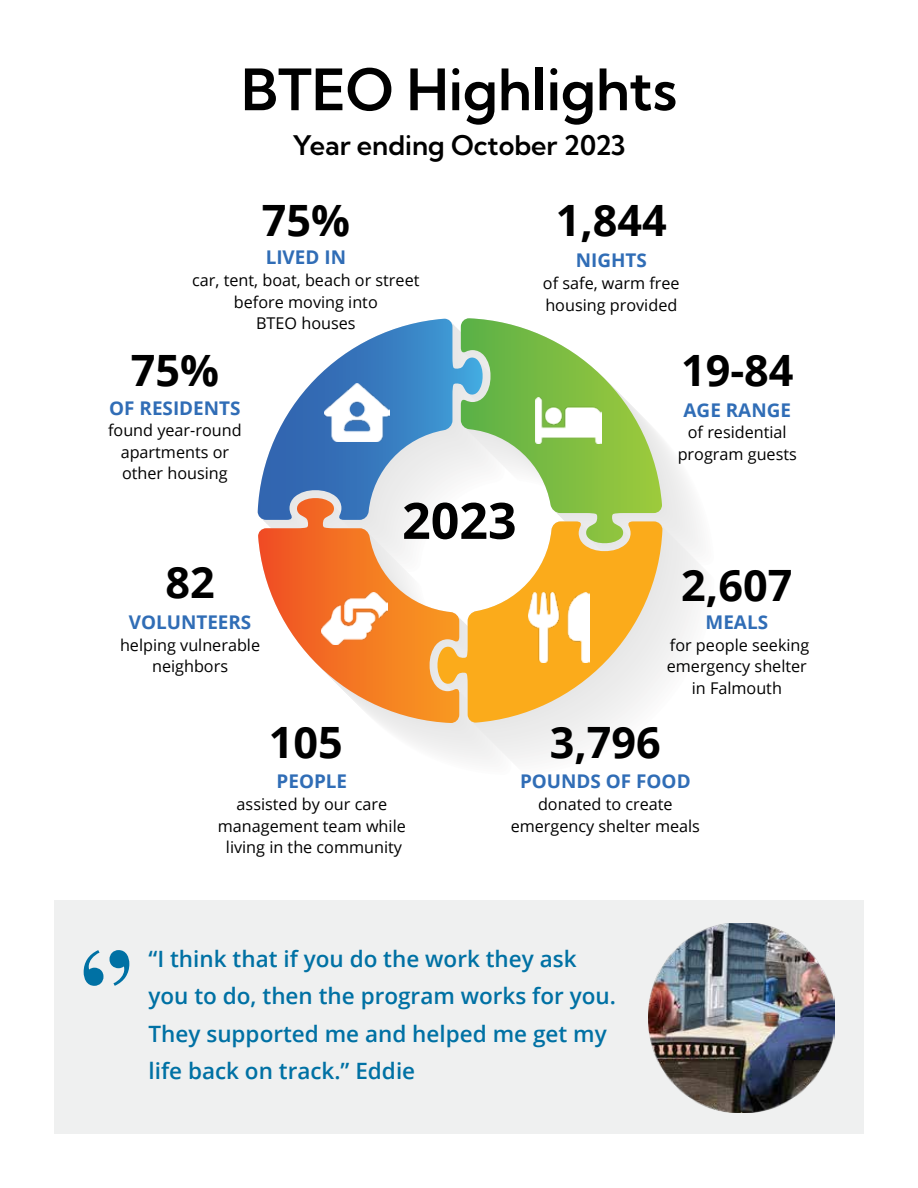
<style>
.page{position:relative;width:918px;height:1188px;background:#fff}
.page>*{position:absolute;margin:0;border:0;box-sizing:border-box;transform-origin:0 0}
.t1{font:57px "Kumbh Sans";color:#000}
.t2{font:700 50.1px "Open Sans";color:#000}
.t3{font:700 43.2px "Open Sans";color:#000}
.t4{font:27px "Kumbh Sans";color:#000}
.t5{font:600 22.5px/37.5px "Open Sans";color:#0071a4}
.t6{font:700 18.9px "Open Sans";color:#306db6}
.t7{font:16.2px/21.6px "Open Sans";color:#000;text-align:center}
</style>
<div class="page">
<svg style="left:471px;top:559px;width:225px;height:198px"></svg>
<svg style="left:469px;top:555px;width:225px;height:199px"></svg>
<svg style="left:466px;top:553px;width:225px;height:199px"></svg>
<svg style="left:463px;top:547px;width:226px;height:202px"></svg>
<svg style="left:461px;top:545px;width:225px;height:201px"></svg>
<svg style="left:458px;top:542px;width:225px;height:202px"></svg>
<svg style="left:456px;top:540px;width:225px;height:201px"></svg>
<svg style="left:453px;top:537px;width:225px;height:202px"></svg>
<svg style="left:450px;top:534px;width:226px;height:202px"></svg>
<svg style="left:448px;top:532px;width:225px;height:201px"></svg>
<svg style="left:445px;top:529px;width:225px;height:202px"></svg>
<svg style="left:443px;top:527px;width:225px;height:201px"></svg>
<svg style="left:440px;top:524px;width:225px;height:202px"></svg>
<svg style="left:258px;top:319px;width:203px;height:179px"></svg>
<svg style="left:258px;top:498px;width:179px;height:225px"></svg>
<svg style="left:461px;top:318px;width:201px;height:203px"></svg>
<svg style="left:437px;top:521px;width:226px;height:202px"></svg>
<img style="left:536px;top:398px;width:65px;height:45px">
<img style="left:321px;top:593px;width:66px;height:52px">
<img style="left:324px;top:383px;width:66px;height:59px">
<img style="left:528px;top:593px;width:62px;height:70px">
<div style="left:54px;top:901px;width:810px;height:233px;background:#eff0f0"></div>
<svg style="left:84px;top:950px;width:45px;height:36px"></svg>
<img style="left:648px;top:924px;width:187px;height:189px">
<h1 class="t1" style="left:241px;top:54px;width:438px">BTEO Highlights</h1>
<h3 class="t4" style="left:293px;top:129px;width:334px">Year ending October 2023</h3>
<h3 class="t3" style="left:262px;top:190px;width:90px">75%</h3>
<h3 class="t3" style="left:556px;top:190px;width:113px">1,844</h3>
<p class="t6" style="left:266px;top:244px;width:82px">LIVED IN</p>
<p class="t7" style="left:192px;top:269px;width:229px">car, tent, boat, beach or street before moving into<br>BTEO houses</p>
<p class="t6" style="left:576px;top:247px;width:73px">NIGHTS</p>
<p class="t7" style="left:543px;top:272px;width:138px;text-align:left">of safe, warm free housing provided</p>
<h3 class="t3" style="left:131px;top:340px;width:90px">75%</h3>
<h3 class="t3" style="left:681px;top:340px;width:114px">19-84</h3>
<p class="t6" style="left:109px;top:394px;width:133px">OF RESIDENTS</p>
<p class="t7" style="left:108px;top:419px;width:135px">found year-round apartments or other housing</p>
<p class="t6" style="left:684px;top:397px;width:109px">AGE RANGE</p>
<p class="t7" style="left:678px;top:421px;width:121px">of residential program guests</p>
<h2 class="t2" style="left:402px;top:485px;width:116px">2023</h2>
<h3 class="t3" style="left:165px;top:552px;width:51px">82</h3>
<h3 class="t3" style="left:681px;top:555px;width:113px">2,607</h3>
<p class="t6" style="left:129px;top:609px;width:124px">VOLUNTEERS</p>
<p class="t7" style="left:120px;top:634px;width:142px">helping vulnerable neighbors</p>
<p class="t6" style="left:706px;top:609px;width:64px">MEALS</p>
<p class="t7" style="left:667px;top:634px;width:144px">for people seeking emergency shelter in Falmouth</p>
<h3 class="t3" style="left:269px;top:712px;width:76px">105</h3>
<h3 class="t3" style="left:550px;top:712px;width:113px">3,796</h3>
<p class="t6" style="left:277px;top:768px;width:72px">PEOPLE</p>
<p class="t7" style="left:218px;top:793px;width:189px">assisted by our care management team while living in the community</p>
<p class="t6" style="left:520px;top:768px;width:172px">POUNDS OF FOOD</p>
<p class="t7" style="left:511px;top:793px;width:191px">donated to create emergency shelter meals</p>
<h3 class="t5" style="left:148px;top:940px;width:469px">“I think that if you do the work they ask you to do, then the program works for you.<br>They supported me and helped me get my life back on track.” Eddie</h3>
</div>
